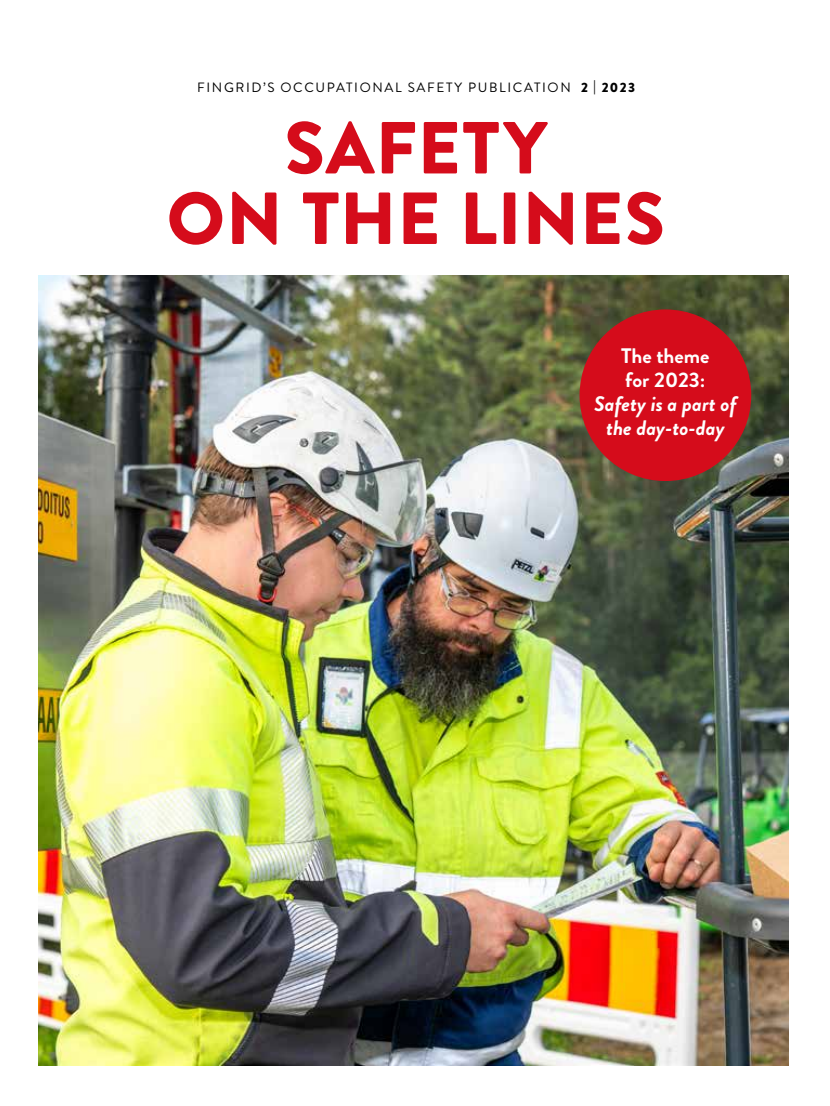
<style>
.page{position:relative;width:830px;height:1106px;background:#fff}
.page>*{position:absolute;margin:0;border:0;box-sizing:border-box;transform-origin:0 0}
.t1{font:900 73.5px/70.5px "Brandon Grotesque";letter-spacing:.01em;color:#d50c1b;text-align:center}
.t2{font:italic 700 21px/24px "Brandon Grotesque";color:#fff;text-align:center}
.t3{font:700 21px/24px "Brandon Grotesque";color:#fff}
.t4{font:13.5px "Brandon Grotesque";letter-spacing:.12em;color:#000}
.s1{font-weight:900}
</style>
<div class="page">
<img style="left:38px;top:275px;width:750px;height:790px">
<div style="left:579px;top:309px;width:171px;height:172px;background:#d50c1b;border-radius:50%"></div>
<p class="t4" style="left:197px;top:78px;width:439px">FINGRID’S OCCUPATIONAL SAFETY PUBLICATION <span class="s1">2 | 2023</span></p>
<h1 class="t1" style="left:167px;top:114px;width:499px">SAFETY<br>ON THE LINES</h1>
<h2 class="t3" style="left:621px;top:344px;width:90px">The theme for 2023:</h2>
<h2 class="t2" style="left:594px;top:392px;width:144px">Safety is a part of the day-to-day</h2>
</div>
